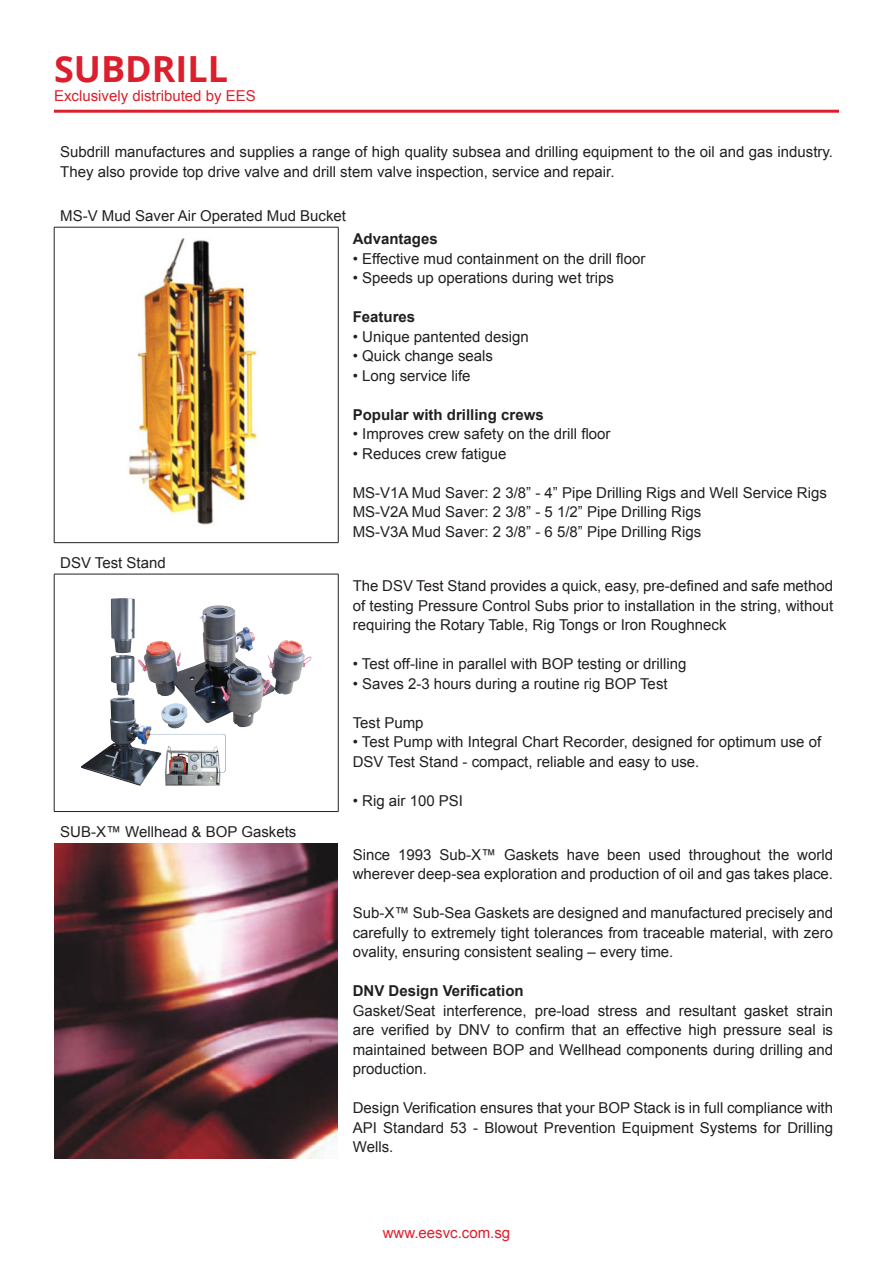
<style>
.page{position:relative;width:893px;height:1263px;background:#fff}
.page>*{position:absolute;margin:0;border:0;box-sizing:border-box;transform-origin:0 0}
.t1{font:700 36px "Open Sans";color:#db1f2c}
.t2{font:15px/19.5px "Arial";color:#231f20;text-align:justify}
.t3{font:700 15px "Arial";color:#231f20}
.t4{font:15px "Arial";color:#db1f2c}
</style>
<div class="page">
<hr style="left:54px;top:110px;width:785px;height:3px;background:#db1f2c">
<hr style="left:54px;top:227px;width:1px;height:315px;background:#231f20">
<hr style="left:54px;top:227px;width:284px;height:1px;background:#231f20">
<hr style="left:338px;top:227px;width:1px;height:315px;background:#231f20">
<hr style="left:54px;top:542px;width:284px;height:1px;background:#231f20">
<hr style="left:54px;top:574px;width:1px;height:237px;background:#231f20">
<hr style="left:54px;top:574px;width:284px;height:1px;background:#231f20">
<hr style="left:338px;top:574px;width:1px;height:237px;background:#231f20">
<hr style="left:54px;top:811px;width:284px;height:1px;background:#231f20">
<img style="left:128px;top:238px;width:130px;height:287px">
<img style="left:81px;top:598px;width:231px;height:188px">
<img style="left:55px;top:843px;width:283px;height:315px">
<p class="t1" style="left:54px;top:43px;width:176px">SUBDRILL</p>
<p class="t4" style="left:54px;top:86px;width:203px">Exclusively distributed by EES</p>
<p class="t2" style="left:60px;top:142px;width:774px">Subdrill manufactures and supplies a range of high quality subsea and drilling equipment to the oil and gas industry.<br>They also provide top drive valve and drill stem valve inspection, service and repair.</p>
<p class="t2" style="left:60px;top:206px;width:287px">MS-V Mud Saver Air Operated Mud Bucket</p>
<p class="t3" style="left:353px;top:229px;width:87px">Advantages</p>
<p class="t2" style="left:353px;top:249px;width:294px">• Effective mud containment on the drill floor</p>
<p class="t2" style="left:353px;top:268px;width:263px">• Speeds up operations during wet trips</p>
<p class="t3" style="left:353px;top:307px;width:64px">Features</p>
<p class="t2" style="left:353px;top:327px;width:178px">• Unique pantented design</p>
<p class="t2" style="left:353px;top:346px;width:142px">• Quick change seals</p>
<p class="t2" style="left:353px;top:366px;width:119px">• Long service life</p>
<p class="t3" style="left:353px;top:404px;width:192px">Popular with drilling crews</p>
<p class="t2" style="left:353px;top:424px;width:259px">• Improves crew safety on the drill floor</p>
<p class="t2" style="left:353px;top:444px;width:155px">• Reduces crew fatigue</p>
<p class="t2" style="left:353px;top:483px;width:476px">MS-V1A Mud Saver: 2 3/8” - 4” Pipe Drilling Rigs and Well Service Rigs</p>
<p class="t2" style="left:353px;top:502px;width:350px">MS-V2A Mud Saver: 2 3/8” - 5 1/2” Pipe Drilling Rigs</p>
<p class="t2" style="left:353px;top:522px;width:350px">MS-V3A Mud Saver: 2 3/8” - 6 5/8” Pipe Drilling Rigs</p>
<p class="t2" style="left:60px;top:553px;width:107px">DSV Test Stand</p>
<p class="t2" style="left:353px;top:576px;width:482px">The DSV Test Stand provides a quick, easy, pre-defined and safe method of testing Pressure Control Subs prior to installation in the string, without requiring the Rotary Table, Rig Tongs or Iron Roughneck</p>
<p class="t2" style="left:353px;top:654px;width:335px">• Test off-line in parallel with BOP testing or drilling</p>
<p class="t2" style="left:353px;top:674px;width:316px">• Saves 2-3 hours during a routine rig BOP Test</p>
<p class="t2" style="left:353px;top:713px;width:72px">Test Pump</p>
<p class="t2" style="left:353px;top:732px;width:470px">• Test Pump with Integral Chart Recorder, designed for optimum use of<br>DSV Test Stand - compact, reliable and easy to use.</p>
<p class="t2" style="left:353px;top:791px;width:112px">• Rig air 100 PSI</p>
<p class="t2" style="left:60px;top:822px;width:238px">SUB-X™ Wellhead &amp; BOP Gaskets</p>
<p class="t2" style="left:353px;top:845px;width:482px">Since 1993 Sub-X™ Gaskets have been used throughout the world wherever deep-sea exploration and production of oil and gas takes place.</p>
<p class="t2" style="left:353px;top:903px;width:482px">Sub-X™ Sub-Sea Gaskets are designed and manufactured precisely and carefully to extremely tight tolerances from traceable material, with zero ovality, ensuring consistent sealing – every time.</p>
<p class="t3" style="left:353px;top:981px;width:172px">DNV Design Verification</p>
<p class="t2" style="left:353px;top:1001px;width:482px">Gasket/Seat interference, pre-load stress and resultant gasket strain are verified by DNV to confirm that an effective high pressure seal is maintained between BOP and Wellhead components during drilling and production.</p>
<p class="t2" style="left:353px;top:1098px;width:482px">Design Verification ensures that your BOP Stack is in full compliance with API Standard 53 - Blowout Prevention Equipment Systems for Drilling Wells.</p>
<p class="t4" style="left:383px;top:1222px;width:129px">www.eesvc.com.sg</p>
</div>
